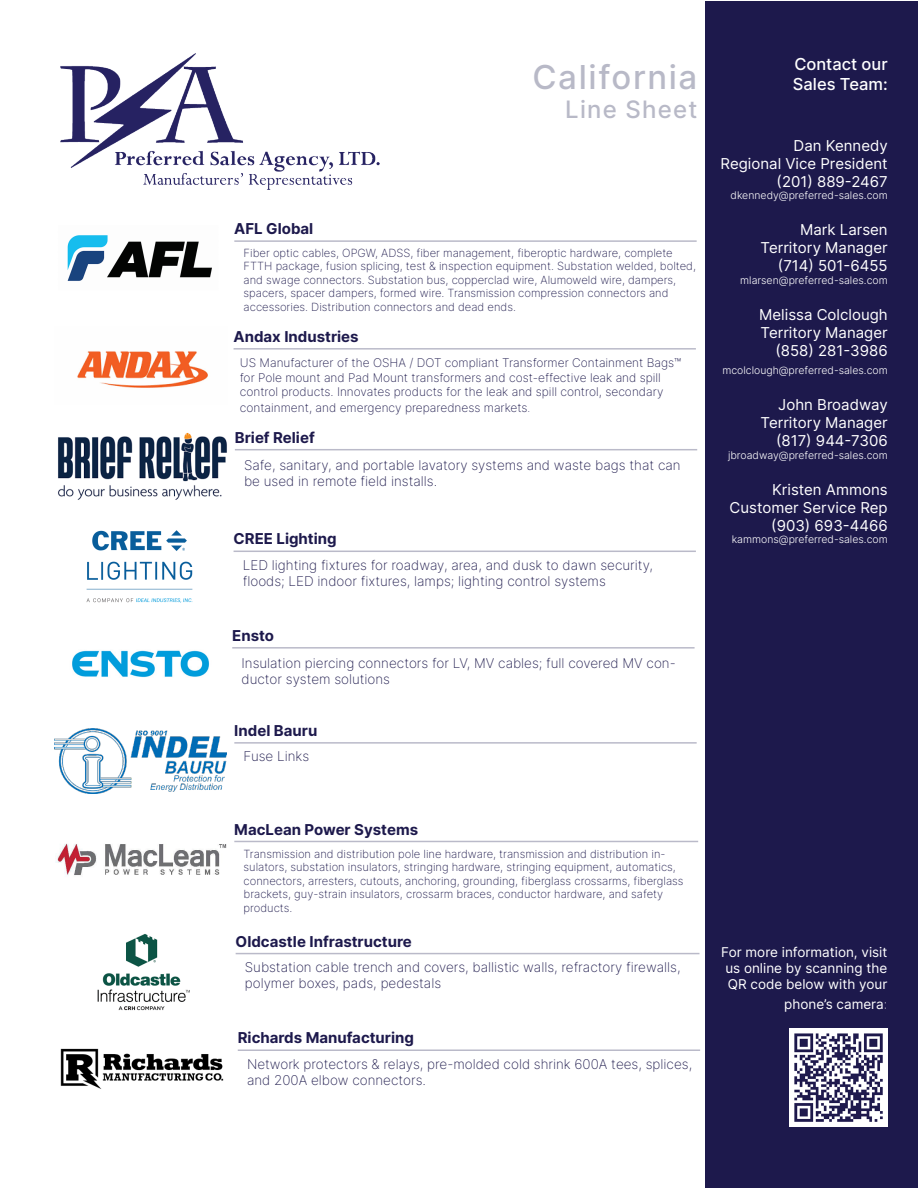
<style>
.page{position:relative;width:918px;height:1188px;background:#fff}
.page>*{position:absolute;margin:0;border:0;box-sizing:border-box;transform-origin:0 0}
.t1{font:500 33px "Inter";letter-spacing:.05em;color:#b8b9c7}
.t2{font:500 24px "Inter";letter-spacing:.05em;color:#b8b9c7}
.t3{font:500 16.5px "Inter";color:#fff}
.t4{font:15px "Inter";color:#fff}
.t5{font:700 15px "Inter";color:#1d194c}
.t6{font:200 13.5px/16.2px "Inter";color:#1d194c}
.t7{font:13.5px/16.2px "Inter";color:#fff;text-align:justify}
.t8{font:200 12px/14.4px "Inter";color:#1d194c}
.t9{font:200 11.25px/13.5px "Inter";color:#1d194c}
.t10{font:300 10.5px "Inter";color:#fff}
.s1{font-size:10.5px}
.s2{font-weight:200}
</style>
<div class="page">
<div style="left:705px;top:1px;width:212px;height:1186px;background:#1d194c"></div>
<hr style="left:234px;top:240px;width:463px;height:2px;background:#babac9">
<img style="left:67px;top:235px;width:145px;height:46px">
<img style="left:790px;top:1029px;width:97px;height:98px">
<hr style="left:234px;top:348px;width:462px;height:2px;background:#babac9">
<img style="left:77px;top:351px;width:131px;height:37px">
<hr style="left:235px;top:449px;width:462px;height:1px;background:#babac9">
<img style="left:58px;top:432px;width:169px;height:68px">
<img style="left:60px;top:54px;width:320px;height:136px">
<hr style="left:234px;top:551px;width:462px;height:1px;background:#babac9">
<img style="left:86px;top:530px;width:107px;height:73px">
<hr style="left:232px;top:647px;width:463px;height:2px;background:#babac9">
<img style="left:72px;top:650px;width:137px;height:28px">
<hr style="left:234px;top:742px;width:463px;height:2px;background:#babac9">
<img style="left:54px;top:729px;width:173px;height:65px">
<hr style="left:234px;top:841px;width:464px;height:1px;background:#babac9">
<img style="left:56px;top:843px;width:171px;height:33px">
<hr style="left:236px;top:953px;width:464px;height:1px;background:#babac9">
<img style="left:97px;top:934px;width:92px;height:77px">
<hr style="left:238px;top:1049px;width:462px;height:2px;background:#babac9">
<img style="left:60px;top:1048px;width:164px;height:41px">
<p class="t1" style="left:532px;top:53px;width:167px">California</p>
<p class="t2" style="left:565px;top:92px;width:134px">Line Sheet</p>
<p class="t5" style="left:234px;top:217px;width:80px">AFL Global</p>
<p class="t9" style="left:244px;top:245px;width:454px">Fiber optic cables, OPGW, ADSS, fiber management, fiberoptic hardware, complete FTTH package, fusion splicing, test &amp; inspection equipment. Substation welded, bolted, and swage connectors. Substation bus, copperclad wire, Alumoweld wire, dampers, spacers, spacer dampers, formed wire. Transmission compression connectors and accessories. Distribution connectors and dead ends.</p>
<p class="t5" style="left:234px;top:326px;width:127px">Andax Industries</p>
<p class="t8" style="left:240px;top:355px;width:443px">US Manufacturer of the OSHA / DOT compliant Transformer Containment Bags™ for Pole mount and Pad Mount transformers and cost-effective leak and spill control products. Innovates products for the leak and spill control, secondary</p>
<p class="t8" style="left:240px;top:400px;width:292px">containment, and emergency preparedness markets<span class="s1">.</span></p>
<p class="t5" style="left:235px;top:426px;width:81px">Brief Relief</p>
<p class="t6" style="left:244px;top:456px;width:438px">Safe, sanitary, and portable lavatory systems and waste bags that can be used in remote field installs.</p>
<p class="t5" style="left:234px;top:528px;width:105px">CREE Lighting</p>
<p class="t6" style="left:243px;top:556px;width:412px">LED lighting fixtures for roadway, area, and dusk to dawn security, floods; LED indoor fixtures, lamps; lighting control systems</p>
<p class="t5" style="left:232px;top:625px;width:43px">Ensto</p>
<p class="t6" style="left:242px;top:654px;width:436px">Insulation piercing connectors for LV, MV cables; full covered MV con&shy;ductor system solutions</p>
<p class="t5" style="left:234px;top:720px;width:85px">Indel Bauru</p>
<p class="t6" style="left:244px;top:748px;width:67px">Fuse Links</p>
<p class="t5" style="left:234px;top:819px;width:185px">MacLean Power Systems</p>
<p class="t9" style="left:244px;top:847px;width:441px">Transmission and distribution pole line hardware, transmission and distribution in&shy;sulators, substation insulators, stringing hardware, stringing equipment, automatics, connectors, arresters, cutouts, anchoring, grounding, fiberglass crossarms, fiberglass brackets, guy-strain insulators, crossarm braces, conductor hardware, and safety products.</p>
<p class="t5" style="left:236px;top:930px;width:178px">Oldcastle Infrastructure</p>
<p class="t6" style="left:245px;top:959px;width:437px">Substation cable trench and covers, ballistic walls, refractory firewalls, polymer boxes, pads, pedestals</p>
<p class="t5" style="left:238px;top:1027px;width:178px">Richards Manufacturing</p>
<p class="t6" style="left:247px;top:1055px;width:447px">Network protectors &amp; relays, pre-molded cold shrink 600A tees, splices, and 200A elbow connectors.</p>
<p class="t3" style="left:794px;top:52px;width:95px">Contact our</p>
<p class="t3" style="left:793px;top:72px;width:96px">Sales Team:</p>
<p class="t4" style="left:794px;top:135px;width:96px">Dan Kennedy</p>
<p class="t4" style="left:721px;top:153px;width:169px">Regional Vice President</p>
<p class="t4" style="left:777px;top:171px;width:113px">(201) 889-2467</p>
<p class="t10" style="left:731px;top:188px;width:159px">dkennedy@preferred-sales.com</p>
<p class="t4" style="left:800px;top:219px;width:89px">Mark Larsen</p>
<p class="t4" style="left:761px;top:237px;width:129px">Territory Manager</p>
<p class="t4" style="left:778px;top:255px;width:111px">(714) 501-6455</p>
<p class="t10" style="left:740px;top:273px;width:149px">mlarsen@preferred-sales.com</p>
<p class="t4" style="left:759px;top:304px;width:130px">Melissa Colclough</p>
<p class="t4" style="left:761px;top:322px;width:129px">Territory Manager</p>
<p class="t4" style="left:776px;top:340px;width:114px">(858) 281-3986</p>
<p class="t10" style="left:722px;top:363px;width:167px">mcolclough@preferred-sales.com</p>
<p class="t4" style="left:778px;top:394px;width:111px">John Broadway</p>
<p class="t4" style="left:761px;top:412px;width:129px">Territory Manager</p>
<p class="t4" style="left:776px;top:430px;width:113px">(817) 944-7306</p>
<p class="t10" style="left:728px;top:447px;width:161px">jbroadway@preferred-sales.com</p>
<p class="t4" style="left:772px;top:478px;width:117px">Kristen Ammons</p>
<p class="t4" style="left:730px;top:496px;width:160px">Customer Service Rep</p>
<p class="t4" style="left:771px;top:514px;width:118px">(903) 693-4466</p>
<p class="t10" style="left:732px;top:532px;width:157px">kammons@preferred-sales.com</p>
<p class="t7" style="left:721px;top:944px;width:168px">For more information, visit us online by scanning the QR code below with your</p>
<p class="t7" style="left:784px;top:996px;width:105px">phone’s camera<span class="s2">:</span></p>
</div>
